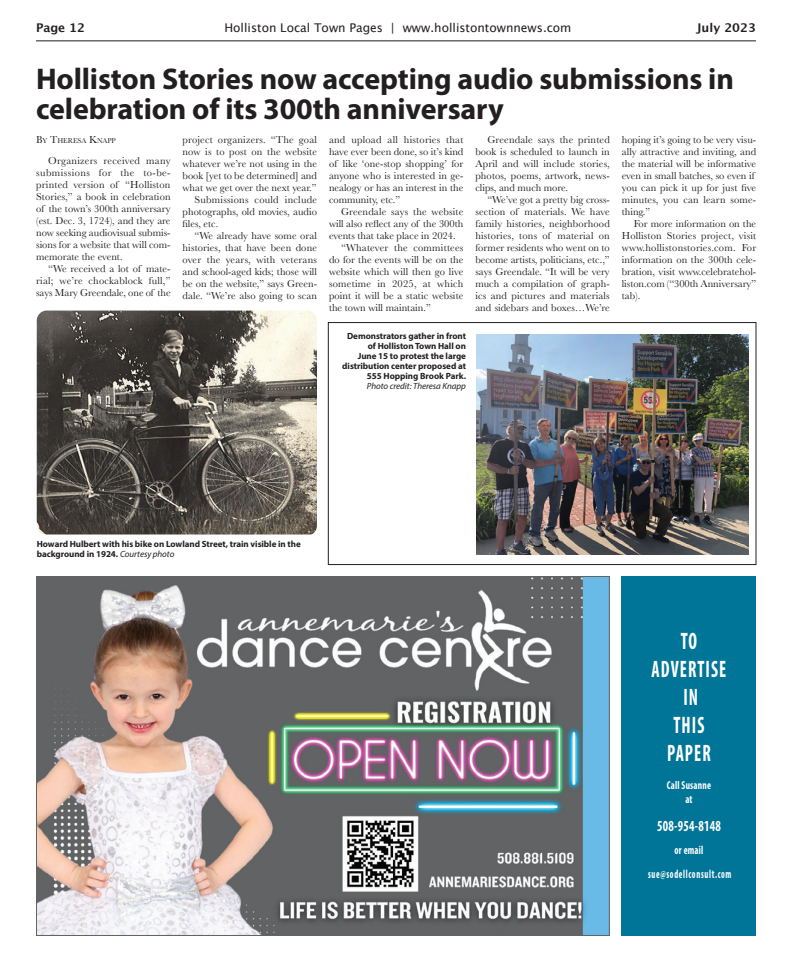
<style>
.page{position:relative;width:792px;height:972px;background:#fff}
.page>*{position:absolute;margin:0;border:0;box-sizing:border-box;transform-origin:0 0}
.t1{font:700 30px/30px "Myriad Pro";letter-spacing:-.005em;color:#231f20}
.t2{font:700 condensed 23.9px/28px "Myriad Pro";letter-spacing:.06em;color:#fff;text-align:center;scale:.75 1}
.t3{font:700 condensed 15.4px "Myriad Pro";letter-spacing:.02em;color:#fff;scale:.83 1}
.t4{font:12px "Lucida Grande";color:#231f20}
.t5{font:700 condensed 12px/24px "Myriad Pro";letter-spacing:.08em;color:#fff;text-align:center;scale:.8 1}
.t6{font:700 12px "Lucida Grande";color:#231f20}
.t7{font:700 condensed 11.5px/14px "Myriad Pro";letter-spacing:.02em;color:#fff;text-align:center;scale:.83 1}
.t8{font:10.5px/12px "Baskerville";color:#231f20;text-align:justify}
.t9{font:10.5px "Baskerville";letter-spacing:.02em;color:#231f20}
.t10{font:10.5px "Baskerville";letter-spacing:.025em;color:#231f20}
.t11{font:700 9px/10px "Myriad Pro";letter-spacing:-.005em;color:#231f20}
.t12{font:italic 9px "Myriad Pro";letter-spacing:-.005em;color:#231f20}
.t13{font:7.3px "Baskerville";letter-spacing:-.005em;color:#231f20}
.s1{font-size:10.5px}
.s2{font-weight:400;font-style:italic}
</style>
<div class="page">
<hr style="left:36px;top:40px;width:720px;height:1px;background:#231f20">
<img style="left:37px;top:311px;width:280px;height:224px">
<img style="left:38px;top:578px;width:570px;height:356px">
<img style="left:476px;top:334px;width:273px;height:221px">
<div style="left:328px;top:322px;width:428px;height:243px;border:1px solid #231f20"></div>
<div style="left:622px;top:576px;width:134px;height:360px;background:#007598"></div>
<p class="t6" style="left:36px;top:18px;width:51px">Page 12</p>
<p class="t4" style="left:224px;top:21px;width:349px">Holliston Local Town Pages | www.hollistontownnews.com</p>
<p class="t6" style="left:697px;top:18px;width:61px">July 2023</p>
<h1 class="t1" style="left:36px;top:62px;width:699px">Holliston Stories now accepting audio submissions in celebration of its 300th anniversary</h1>
<p class="t13" style="left:36px;top:136px;width:77px"><span class="s1">B</span>Y <span class="s1">T</span>HERESA <span class="s1">K</span>NAPP</p>
<p class="t8" style="left:36px;top:154px;width:136px;text-indent:12px">Organizers received many submissions for the to-be&shy;printed version of “Holliston Stories,” a book in celebration of the town’s 300th anniversary (est. Dec. 3, 1724), and they are now seeking audiovisual submis&shy;sions for a website that will com&shy;memorate the event.</p>
<p class="t8" style="left:36px;top:262px;width:136px;text-indent:12px">“We received a lot of mate&shy;rial; we’re chockablock full,” says Mary Greendale, one of the</p>
<p class="t8" style="left:183px;top:134px;width:136px">project organizers. “The goal</p>
<p class="t8" style="left:183px;top:146px;width:136px">now is to post on the website</p>
<p class="t8" style="left:183px;top:158px;width:136px">whatever we’re not using in the</p>
<p class="t8" style="left:183px;top:170px;width:136px">book [yet to be determined] and</p>
<p class="t8" style="left:183px;top:182px;width:136px">what we get over the next year.”</p>
<p class="t10" style="left:195px;top:193px;width:124px">Submissions could include</p>
<p class="t8" style="left:183px;top:206px;width:136px">photographs, old movies, audio</p>
<p class="t8" style="left:183px;top:218px;width:37px">files, etc.</p>
<p class="t8" style="left:195px;top:230px;width:124px">“We already have some oral</p>
<p class="t8" style="left:183px;top:242px;width:136px">histories, that have been done</p>
<p class="t9" style="left:183px;top:253px;width:136px">over the years, with veterans</p>
<p class="t8" style="left:183px;top:266px;width:136px">and school-aged kids; those will</p>
<p class="t8" style="left:183px;top:278px;width:136px">be on the website,” says Green-</p>
<p class="t8" style="left:183px;top:290px;width:136px">dale. “We’re also going to scan</p>
<p class="t8" style="left:475px;top:134px;width:136px;text-indent:12px">Greendale says the printed book is scheduled to launch in April and will include stories, photos, poems, artwork, news&shy;clips, and much more.</p>
<p class="t8" style="left:475px;top:194px;width:136px;text-indent:12px">“We’ve got a pretty big cross&shy;section of materials. We have family histories, neighborhood histories, tons of material on former residents who went on to become artists, politicians, etc.,” says Greendale. “It will be very much a compilation of graph&shy;ics and pictures and materials and sidebars and boxes…We’re</p>
<p class="t8" style="left:329px;top:134px;width:136px">and upload all histories that have ever been done, so it’s kind of like ‘one-stop shopping’ for anyone who is interested in ge&shy;nealogy or has an interest in the community, etc.”</p>
<p class="t8" style="left:341px;top:206px;width:124px">Greendale says the website</p>
<p class="t8" style="left:329px;top:218px;width:136px">will also reflect any of the 300th</p>
<p class="t8" style="left:329px;top:230px;width:128px">events that take place in 2024.</p>
<p class="t9" style="left:341px;top:241px;width:124px">“Whatever the committees</p>
<p class="t8" style="left:329px;top:254px;width:136px">do for the events will be on the</p>
<p class="t8" style="left:329px;top:266px;width:136px">website which will then go live</p>
<p class="t10" style="left:329px;top:277px;width:136px">sometime in 2025, at which</p>
<p class="t8" style="left:329px;top:290px;width:136px">point it will be a static website</p>
<p class="t8" style="left:329px;top:302px;width:103px">the town will maintain.”</p>
<p class="t8" style="left:622px;top:134px;width:136px;text-align:left">hoping it’s going to be very visu&shy;ally attractive and inviting, and the material will be informative even in small batches, so even if you can pick it up for just five minutes, you can learn some&shy;thing.”</p>
<p class="t8" style="left:622px;top:218px;width:136px;text-indent:12px">For more information on the Holliston Stories project, visit www.hollistonstories.com. For information on the 300th cele&shy;bration, visit www.celebratehol&shy;liston.com (“300th Anniversary” tab).</p>
<p class="t11" style="left:342px;top:330px;width:125px;text-align:right">Demonstrators gather in front of Holliston Town Hall on<br>June 15 to protest the large distribution center proposed at<br>555 Hopping Brook Park.</p>
<p class="t12" style="left:367px;top:380px;width:101px">Photo credit: Theresa Knapp</p>
<p class="t11" style="left:37px;top:538px;width:266px">Howard Hulbert with his bike on Lowland Street, train visible in the background in 1924. <span class="s2">Courtesy photo</span></p>
<h2 class="t2" style="left:652px;top:626px;width:101px">TO<br>ADVERTISE<br>IN<br>THIS<br>PAPER</h2>
<p class="t7" style="left:667px;top:778px;width:55px">Call Susanne at</p>
<h3 class="t3" style="left:657px;top:817px;width:79px">508-954-8148</h3>
<p class="t5" style="left:648px;top:837px;width:106px">or email sue@sodellconsult.com</p>
</div>
